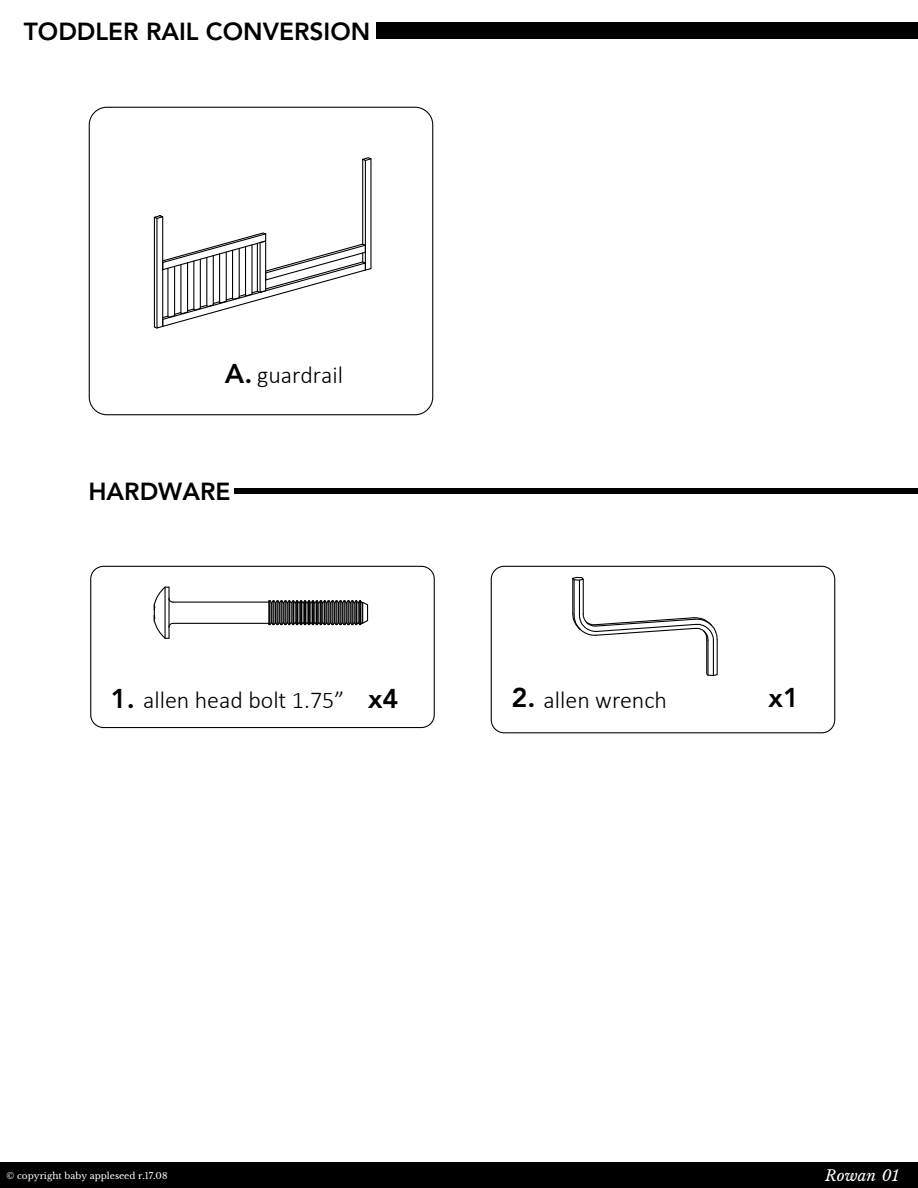
<style>
.page{position:relative;width:918px;height:1188px;background:#fff}
.page>*{position:absolute;margin:0;border:0;box-sizing:border-box;transform-origin:0 0}
.t1{font:800 27px "Avenir LT Std";color:#000}
.t2{font:800 24.6px "Avenir LT Std";color:#000}
.t3{font:300 24px "Calibri";color:#000}
.t4{font:italic 15.15px "Libre Baskerville";color:#fff}
.t5{font:9px "Libre Baskerville";color:#fff}
.s1{font-family:"Avenir LT Std";font-weight:800;font-size:27px}
</style>
<div class="page">
<div style="left:0;top:1162px;width:918px;height:26px;background:#000"></div>
<div style="left:376px;top:22px;width:542px;height:17px;background:#000"></div>
<div style="left:234px;top:489px;width:684px;height:5px;background:#000"></div>
<div style="left:89px;top:107px;width:344px;height:308px;border:1px solid #000;border-radius:18px"></div>
<svg style="left:153px;top:157px;width:219px;height:172px"></svg>
<hr style="left:167px;top:268px;width:1px;height:49px;background:#000">
<hr style="left:174px;top:266px;width:1px;height:50px;background:#000">
<hr style="left:245px;top:247px;width:1px;height:48px;background:#000">
<hr style="left:251px;top:245px;width:2px;height:49px;background:#000">
<hr style="left:232px;top:250px;width:1px;height:49px;background:#000">
<hr style="left:239px;top:248px;width:1px;height:50px;background:#000">
<hr style="left:219px;top:254px;width:1px;height:48px;background:#000">
<hr style="left:226px;top:252px;width:1px;height:49px;background:#000">
<hr style="left:206px;top:257px;width:1px;height:49px;background:#000">
<hr style="left:213px;top:256px;width:1px;height:49px;background:#000">
<hr style="left:193px;top:261px;width:1px;height:48px;background:#000">
<hr style="left:200px;top:259px;width:1px;height:49px;background:#000">
<hr style="left:180px;top:265px;width:1px;height:48px;background:#000">
<hr style="left:187px;top:263px;width:1px;height:49px;background:#000">
<svg style="left:153px;top:586px;width:21px;height:53px"></svg>
<hr style="left:173px;top:602px;width:96px;height:1px;background:#000">
<hr style="left:173px;top:623px;width:96px;height:1px;background:#000">
<svg style="left:268px;top:600px;width:101px;height:26px;background:#4f4f4f"></svg>
<svg style="left:572px;top:576px;width:12px;height:5px"></svg>
<hr style="left:579px;top:580px;width:1px;height:35px;background:#000">
<hr style="left:574px;top:580px;width:1px;height:35px;background:#000">
<hr style="left:583px;top:579px;width:1px;height:35px;background:#000">
<hr style="left:572px;top:578px;width:1px;height:35px;background:#000">
<svg style="left:572px;top:612px;width:146px;height:65px"></svg>
<div style="left:491px;top:566px;width:344px;height:167px;border:1px solid #000;border-radius:13px"></div>
<div style="left:90px;top:566px;width:345px;height:162px;border:1px solid #000;border-radius:13px"></div>
<p class="t2" style="left:24px;top:17px;width:348px">TODDLER RAIL CONVERSION</p>
<p class="t3" style="left:225px;top:361px;width:120px"><span class="s1">A.</span> guardrail</p>
<p class="t2" style="left:88px;top:477px;width:144px">HARDWARE</p>
<p class="t3" style="left:111px;top:686px;width:289px"><span class="s1">1.</span> allen head bolt 1.75” <span class="s1">x4</span></p>
<p class="t3" style="left:511px;top:685px;width:157px"><span class="s1">2.</span> allen wrench</p>
<p class="t1" style="left:769px;top:682px;width:32px">x1</p>
<p class="t5" style="left:7px;top:1171px;width:162px">© copyright baby appleseed r.17.08</p>
<p class="t4" style="left:825px;top:1167px;width:75px">Rowan 01</p>
</div>
